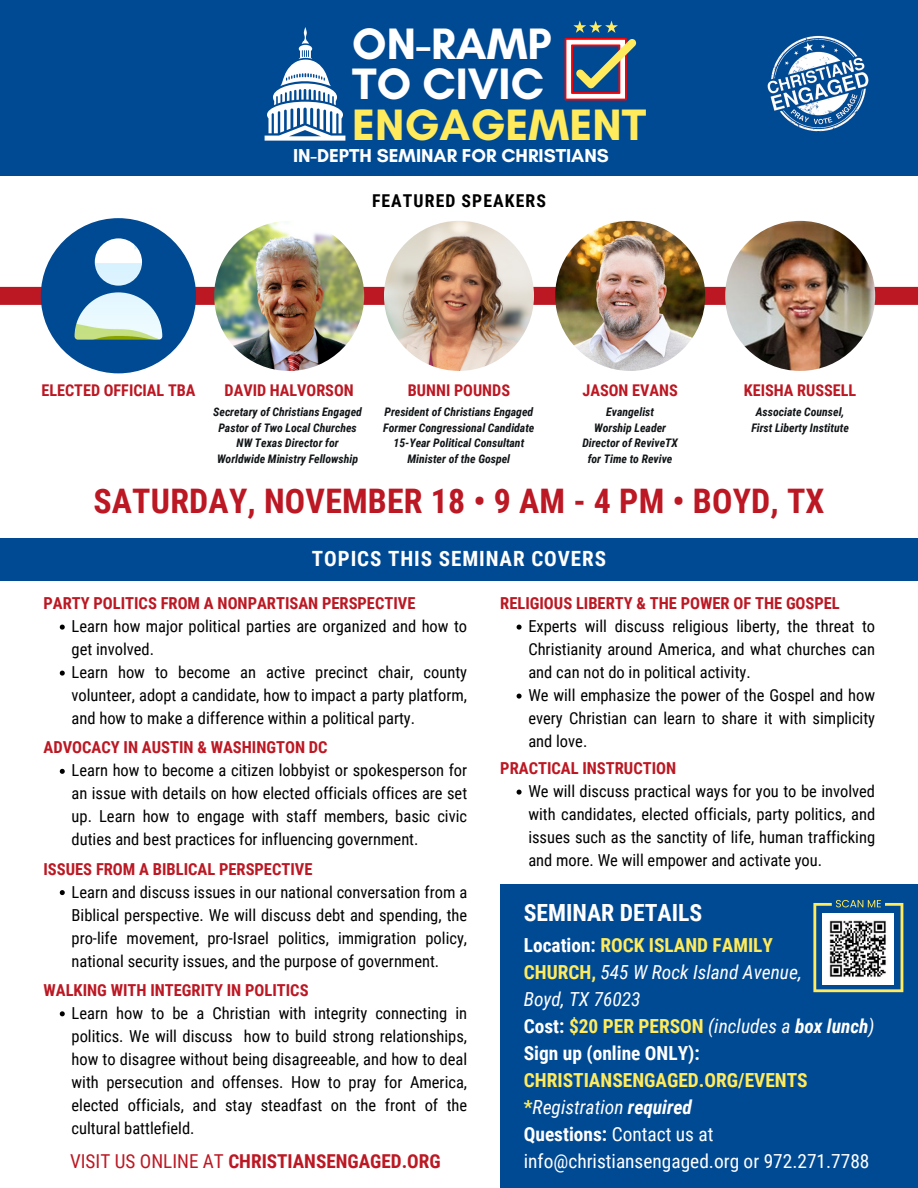
<style>
.page{position:relative;width:918px;height:1188px;background:#fff}
.page>*{position:absolute;margin:0;border:0;box-sizing:border-box;transform-origin:0 0}
.t1{font:700 44.85px/40.8px "Glacial Indifference";color:#ffeb5b}
.t2{font:700 44.85px "Glacial Indifference";color:#fff}
.t3{font:700 33.9px "Roboto Condensed";letter-spacing:.005em;color:#bc1823}
.t4{font:700 23.7px "Roboto Condensed";color:#fff}
.t5{font:700 21px "Roboto Condensed";letter-spacing:.045em;color:#fff}
.t6{font:italic 19.5px "Roboto Condensed";color:#fff}
.t7{font:700 19.35px "Roboto Condensed";color:#ffeb5b}
.t8{font:19.35px/27px "Roboto Condensed";color:#fff}
.t9{font:italic 19.35px "Roboto Condensed";color:#fff}
.t10{font:700 19.35px "Roboto Condensed";color:#fff}
.t11{font:700 19.2px "Roboto Condensed";color:#bc1823}
.t12{font:700 19.05px "Glacial Indifference";color:#fff}
.t13{font:700 17.7px "Roboto Condensed";letter-spacing:.06em;color:#000}
.t14{font:16.5px/23px "Roboto Condensed";color:#000;text-align:justify}
.t15{font:700 16.5px "Roboto Condensed";color:#bc1823}
.t16{font:700 16.2px "Roboto Condensed";color:#bc1823}
.t17{font:italic 700 11.85px/15.8px "Roboto Condensed";color:#111517;text-align:center}
.s1{color:#fff}
.s2{font-weight:400}
.s3{font-weight:700;font-style:normal;color:#ffeb5b}
.s4{font-weight:400;font-style:italic;color:#fff}
.s5{font-style:italic;color:#fff}
.s6{font-weight:700}
</style>
<div class="page">
<div style="left:0;top:0;width:918px;height:176px;background:#004a94"></div>
<div style="left:0;top:538px;width:918px;height:42px;background:#004a94"></div>
<div style="left:500px;top:884px;width:418px;height:304px;background:#004a94"></div>
<div style="left:0;top:287px;width:918px;height:18px;background:#bc1823"></div>
<img style="left:214px;top:221px;width:150px;height:150px;border-radius:50%">
<img style="left:384px;top:221px;width:150px;height:150px;border-radius:50%">
<img style="left:555px;top:221px;width:150px;height:150px;border-radius:50%">
<img style="left:725px;top:221px;width:150px;height:150px;border-radius:50%">
<img style="left:767px;top:35px;width:102px;height:97px">
<svg style="left:565px;top:21px;width:72px;height:79px"></svg>
<svg style="left:265px;top:27px;width:80px;height:114px"></svg>
<svg style="left:813px;top:900px;width:90px;height:92px"></svg>
<svg style="left:41px;top:218px;width:155px;height:155px"></svg>
<img style="left:823px;top:914px;width:71px;height:71px">
<svg style="left:60px;top:625px;width:5px;height:5px"></svg>
<svg style="left:60px;top:671px;width:5px;height:5px"></svg>
<svg style="left:60px;top:769px;width:5px;height:5px"></svg>
<svg style="left:60px;top:890px;width:5px;height:5px"></svg>
<svg style="left:60px;top:1011px;width:5px;height:5px"></svg>
<svg style="left:517px;top:625px;width:5px;height:5px"></svg>
<svg style="left:517px;top:694px;width:5px;height:5px"></svg>
<svg style="left:517px;top:790px;width:5px;height:5px"></svg>
<p class="t2" style="left:352px;top:16px;width:201px">ON-RAMP</p>
<p class="t1" style="left:352px;top:63px;width:296px"><span class="s1">TO CIVIC<br></span>ENGAGEMENT</p>
<p class="t12" style="left:293px;top:144px;width:317px">IN-DEPTH SEMINAR FOR CHRISTIANS</p>
<p class="t13" style="left:372px;top:190px;width:175px">FEATURED SPEAKERS</p>
<p class="t16" style="left:41px;top:381px;width:156px">ELECTED OFFICIAL TBA</p>
<p class="t16" style="left:225px;top:381px;width:131px">DAVID HALVORSON</p>
<p class="t16" style="left:408px;top:381px;width:104px">BUNNI POUNDS</p>
<p class="t16" style="left:583px;top:381px;width:97px">JASON EVANS</p>
<p class="t16" style="left:744px;top:381px;width:114px">KEISHA RUSSELL</p>
<p class="t17" style="left:383px;top:404px;width:153px">President of Christians Engaged<br>Former Congressional Candidate<br>15-Year Political Consultant<br>Minister of the Gospel</p>
<p class="t17" style="left:213px;top:404px;width:150px">Secretary of Christians Engaged</p>
<p class="t17" style="left:218px;top:420px;width:140px">Pastor of Two Local Churches</p>
<p class="t17" style="left:237px;top:435px;width:103px">NW Texas Director for</p>
<p class="t17" style="left:217px;top:451px;width:143px">Worldwide Ministry Fellowship</p>
<p class="t17" style="left:606px;top:404px;width:49px">Evangelist</p>
<p class="t17" style="left:594px;top:420px;width:73px">Worship Leader</p>
<p class="t17" style="left:582px;top:435px;width:97px">Director of ReviveTX</p>
<p class="t17" style="left:588px;top:451px;width:86px">for Time to Revive</p>
<p class="t17" style="left:756px;top:404px;width:90px">Associate Counsel,</p>
<p class="t17" style="left:751px;top:420px;width:99px">First Liberty Institute</p>
<p class="t3" style="left:93px;top:482px;width:733px">SATURDAY, NOVEMBER 18 • 9 AM - 4 PM • BOYD, TX</p>
<p class="t5" style="left:312px;top:546px;width:296px">TOPICS THIS SEMINAR COVERS</p>
<p class="t15" style="left:44px;top:594px;width:373px">PARTY POLITICS FROM A NONPARTISAN PERSPECTIVE</p>
<p class="t14" style="left:72px;top:615px;width:397px">Learn how major political parties are organized and how to get involved.</p>
<p class="t14" style="left:72px;top:661px;width:397px">Learn how to become an active precinct chair, county volunteer, adopt a candidate, how to impact a party platform, and how to make a difference within a political party.</p>
<p class="t14" style="left:72px;top:759px;width:397px">Learn how to become a citizen lobbyist or spokesperson for an issue with details on how elected officials offices are set up. Learn how to engage with staff members, basic civic duties and best practices for influencing government.</p>
<p class="t14" style="left:72px;top:880px;width:397px">Learn and discuss issues in our national conversation from a Biblical perspective. We will discuss debt and spending, the pro-life movement, pro-Israel politics, immigration policy, national security issues, and the purpose of government.</p>
<p class="t14" style="left:72px;top:1002px;width:397px">Learn how to be a Christian with integrity connecting in politics. We will discuss how to build strong relationships, how to disagree without being disagreeable, and how to deal with persecution and offenses. How to pray for America, elected officials, and stay steadfast on the front of the cultural battlefield.</p>
<p class="t15" style="left:44px;top:738px;width:286px">ADVOCACY IN AUSTIN &amp; WASHINGTON DC</p>
<p class="t15" style="left:44px;top:859px;width:270px">ISSUES FROM A BIBLICAL PERSPECTIVE</p>
<p class="t15" style="left:44px;top:981px;width:267px">WALKING WITH INTEGRITY IN POLITICS</p>
<p class="t11" style="left:70px;top:1150px;width:372px"><span class="s2">VISIT US ONLINE AT</span> CHRISTIANSENGAGED.ORG</p>
<p class="t15" style="left:500px;top:594px;width:341px">RELIGIOUS LIBERTY &amp; THE POWER OF THE GOSPEL</p>
<p class="t14" style="left:528px;top:615px;width:348px">Experts will discuss religious liberty, the threat to Christianity around America, and what churches can and can not do in political activity.</p>
<p class="t14" style="left:528px;top:684px;width:348px">We will emphasize the power of the Gospel and how every Christian can learn to share it with simplicity and love.</p>
<p class="t14" style="left:528px;top:780px;width:348px">We will discuss practical ways for you to be involved with candidates, elected officials, party politics, and issues such as the sanctity of life, human trafficking and more. We will empower and activate you.</p>
<p class="t15" style="left:500px;top:759px;width:177px">PRACTICAL INSTRUCTION</p>
<p class="t4" style="left:524px;top:899px;width:180px">SEMINAR DETAILS</p>
<p class="t7" style="left:524px;top:934px;width:251px"><span class="s1">Location:</span> ROCK ISLAND FAMILY</p>
<p class="t9" style="left:524px;top:961px;width:279px"><span class="s3">CHURCH,</span> 545 W Rock Island Avenue,</p>
<p class="t9" style="left:524px;top:988px;width:118px">Boyd, TX 76023</p>
<p class="t7" style="left:524px;top:1015px;width:352px"><span class="s1">Cost:</span> $20 PER PERSON <span class="s4">(includes a</span> <span class="s5">box lunch</span><span class="s4">)</span></p>
<p class="t10" style="left:524px;top:1042px;width:178px">Sign up (online ONLY):</p>
<p class="t7" style="left:524px;top:1069px;width:285px">CHRISTIANSENGAGED.ORG/EVENTS</p>
<p class="t6" style="left:524px;top:1096px;width:170px"><span class="s3">*</span>Registration <span class="s6">required</span></p>
<p class="t8" style="left:524px;top:1121px;width:347px"><span class="s6">Questions:</span> Contact us at info@christiansengaged.org or 972.271.7788</p>
</div>
